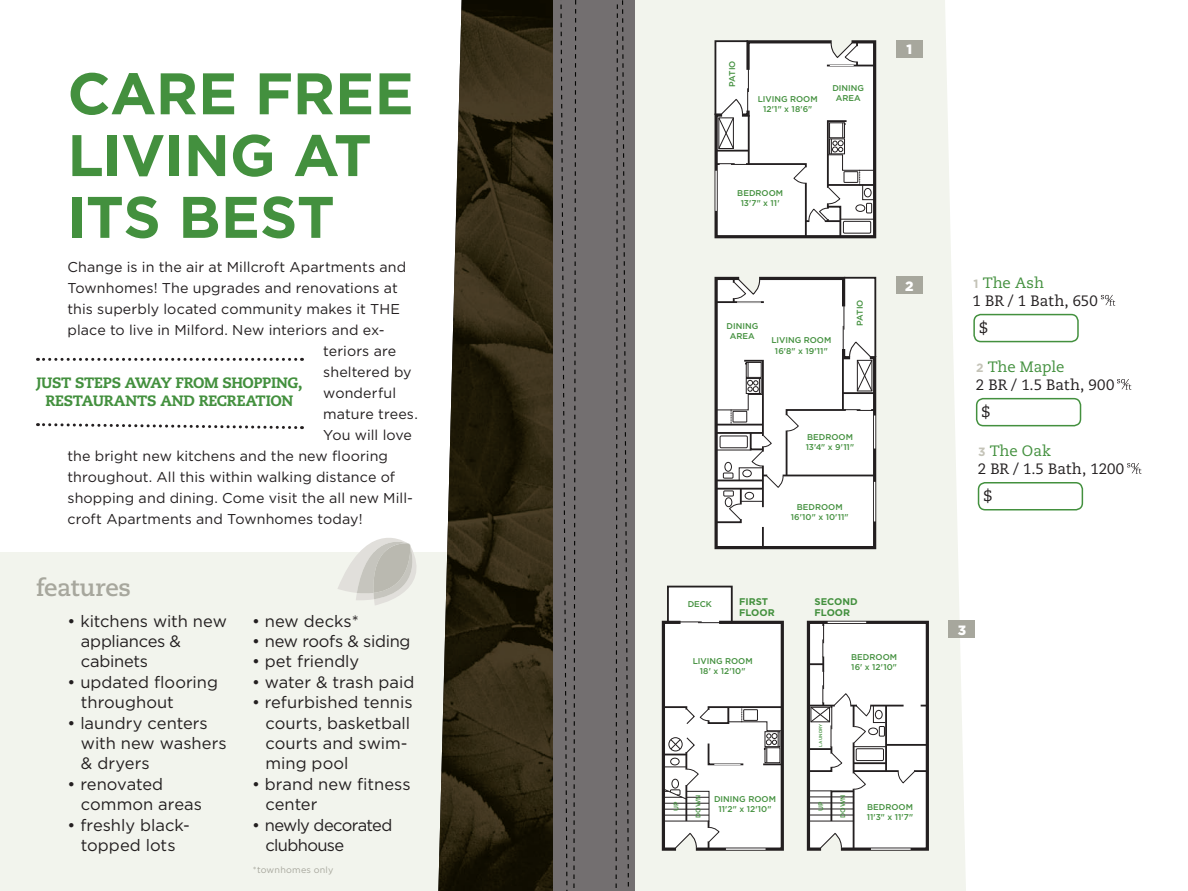
<style>
.page{position:relative;width:1188px;height:891px;background:#fff}
.page>*{position:absolute;margin:0;border:0;box-sizing:border-box;transform-origin:0 0}
.t1{font:700 58.5px/61.8px "Gotham";letter-spacing:-.01em;color:#43903e}
.t2{font:700 24px "Caecilia LT Std";letter-spacing:-.01em;color:#a7a79d}
.t3{font:16.5px/20.4px "Gotham";color:#231f20}
.t4{font:16.5px/20.4px "Gotham";letter-spacing:-.04em;color:#231f20}
.t5{font:16.5px "Gotham";letter-spacing:-.02em;color:#231f20}
.t6{font:15px/18px "Caecilia LT Std";letter-spacing:-.005em;color:#231f20}
.t7{font:800 15px/18px "Caecilia LT Std";letter-spacing:-.025em;color:#43903e;text-align:center}
.t8{font:14.25px "Gotham";letter-spacing:.01em;color:#231f20}
.t9{font:900 13.5px "Gotham";color:#fff}
.t10{font:700 9.75px/11.6px "Gotham";color:#43903e}
.t11{font:9px "Gotham";letter-spacing:.025em;color:#a7a79d}
.t12{font:500 8.4px/10.1px "Gotham";letter-spacing:.005em;color:#43903e;text-align:center}
.t13{font:500 6.6px "Gotham";color:#43903e}
.t14{font:500 4.35px "Gotham";letter-spacing:.025em;color:#43903e}
.s1{font-family:"Gotham";font-weight:700;font-size:12px;color:#c4c3b7}
.s2{color:#43903e}
</style>
<div class="page">
<div style="left:634px;top:0;width:332px;height:891px;background:#f2f4ed"></div>
<div style="left:0;top:552px;width:511px;height:339px;background:#f2f4ed"></div>
<img style="left:438px;top:0;width:116px;height:891px">
<div style="left:594px;top:0;width:40px;height:891px;background:#736f70"></div>
<div style="left:554px;top:0;width:40px;height:891px;background:#736f70"></div>
<svg style="left:615px;top:0;width:14px;height:888px"></svg>
<svg style="left:560px;top:0;width:17px;height:891px"></svg>
<svg style="left:338px;top:538px;width:79px;height:67px"></svg>
<svg style="left:713px;top:39px;width:165px;height:201px"></svg>
<svg style="left:805px;top:619px;width:126px;height:233px"></svg>
<div style="left:667px;top:586px;width:66px;height:37px;border:2px solid #231f20"></div>
<svg style="left:660px;top:587px;width:126px;height:265px"></svg>
<svg style="left:713px;top:275px;width:165px;height:276px"></svg>
<hr style="left:762px;top:527px;width:2px;height:21px;background:#231f20">
<svg style="left:714px;top:275px;width:163px;height:249px"></svg>
<svg style="left:38px;top:358px;width:265px;height:3px"></svg>
<svg style="left:38px;top:423px;width:265px;height:7px"></svg>
<svg style="left:1101px;top:295px;width:14px;height:11px"></svg>
<div style="left:973px;top:314px;width:106px;height:28px;border:2px solid #43903e;border-radius:7px"></div>
<svg style="left:1117px;top:379px;width:14px;height:11px"></svg>
<div style="left:976px;top:398px;width:105px;height:28px;border:2px solid #43903e;border-radius:7px"></div>
<svg style="left:1127px;top:463px;width:14px;height:11px"></svg>
<div style="left:978px;top:482px;width:105px;height:29px;border:2px solid #43903e;border-radius:7px"></div>
<div style="left:896px;top:40px;width:27px;height:17px;background:#a7a79d"></div>
<div style="left:896px;top:277px;width:27px;height:17px;background:#a7a79d"></div>
<div style="left:948px;top:621px;width:27px;height:17px;background:#a7a79d"></div>
<h1 class="t1" style="left:68px;top:62px;width:348px">CARE FREE<br>LIVING AT<br>ITS BEST</h1>
<p class="t8" style="left:68px;top:259px;width:340px">Change is in the air at Millcroft Apartments and</p>
<p class="t8" style="left:68px;top:280px;width:332px">Townhomes! The upgrades and renovations at</p>
<p class="t8" style="left:68px;top:301px;width:334px">this superbly located community makes it THE</p>
<p class="t8" style="left:68px;top:322px;width:319px">place to live in Milford. New interiors and ex-</p>
<p class="t8" style="left:323px;top:343px;width:75px">teriors are</p>
<p class="t8" style="left:323px;top:364px;width:90px">sheltered by</p>
<p class="t8" style="left:323px;top:385px;width:74px">wonderful</p>
<p class="t8" style="left:323px;top:406px;width:96px">mature trees.</p>
<p class="t8" style="left:323px;top:427px;width:90px">You will love</p>
<p class="t8" style="left:68px;top:448px;width:322px">the bright new kitchens and the new flooring</p>
<p class="t8" style="left:68px;top:469px;width:329px">throughout. All this within walking distance of</p>
<p class="t8" style="left:68px;top:490px;width:347px">shopping and dining. Come visit the all new Mill-</p>
<p class="t8" style="left:68px;top:511px;width:297px">croft Apartments and Townhomes today!</p>
<p class="t7" style="left:36px;top:374px;width:268px">JUST STEPS AWAY FROM SHOPPING,<br>RESTAURANTS AND RECREATION</p>
<h2 class="t2" style="left:36px;top:573px;width:97px">features</h2>
<p class="t3" style="left:81px;top:611px;width:147px;text-indent:-13px">• kitchens with new appliances &amp; cabinets</p>
<p class="t3" style="left:81px;top:672px;width:139px;text-indent:-13px">• updated flooring throughout</p>
<p class="t3" style="left:81px;top:713px;width:147px;text-indent:-13px">• laundry centers with new washers &amp; dryers</p>
<p class="t3" style="left:81px;top:774px;width:123px;text-indent:-13px">• renovated common areas</p>
<p class="t3" style="left:68px;top:814px;width:124px;text-align:center">• freshly black&shy;topped lots</p>
<p class="t3" style="left:252px;top:610px;width:108px">• new decks*</p>
<p class="t5" style="left:252px;top:631px;width:160px">• new roofs &amp; siding</p>
<p class="t3" style="left:252px;top:651px;width:109px">• pet friendly</p>
<p class="t3" style="left:252px;top:672px;width:164px">• water &amp; trash paid</p>
<p class="t3" style="left:266px;top:692px;width:149px;text-indent:-13px">• refurbished tennis courts, basketball courts and swim&shy;ming pool</p>
<p class="t3" style="left:266px;top:774px;width:147px;text-indent:-13px">• brand new fitness center</p>
<p class="t4" style="left:266px;top:814px;width:128px;text-indent:-13px">• newly decorated clubhouse</p>
<p class="t11" style="left:253px;top:864px;width:82px">*townhomes only</p>
<p class="t12" style="left:727px;top:87px;width:28px;rotate:-90deg">PATIO</p>
<p class="t12" style="left:758px;top:94px;width:61px">LIVING ROOM<br>12'1" x 18'6"</p>
<p class="t12" style="left:832px;top:83px;width:33px">DINING<br>AREA</p>
<p class="t12" style="left:737px;top:188px;width:47px">BEDROOM<br>13'7" x 11'</p>
<p class="t12" style="left:726px;top:321px;width:33px">DINING</p>
<p class="t12" style="left:855px;top:326px;width:28px;rotate:-90deg">PATIO</p>
<p class="t12" style="left:730px;top:331px;width:27px">AREA</p>
<p class="t12" style="left:771px;top:335px;width:61px">LIVING ROOM<br>16'8" x 19'11"</p>
<p class="t9" style="left:906px;top:41px;width:7px">1</p>
<p class="t9" style="left:905px;top:278px;width:10px">2</p>
<p class="t12" style="left:806px;top:432px;width:50px;text-align:left">BEDROOM<br>13'4" x 9'11"</p>
<p class="t12" style="left:791px;top:502px;width:59px">BEDROOM<br>16'10" x 10'11"</p>
<p class="t12" style="left:688px;top:599px;width:26px">DECK</p>
<p class="t10" style="left:739px;top:595px;width:37px">FIRST<br>FLOOR</p>
<p class="t10" style="left:815px;top:595px;width:45px">SECOND<br>FLOOR</p>
<p class="t12" style="left:693px;top:655px;width:61px">LIVING ROOM<br>18' x 12'10"</p>
<p class="t14" style="left:818px;top:747px;width:24px;rotate:-90deg">LAUNDRY</p>
<p class="t12" style="left:851px;top:652px;width:47px;text-align:left">BEDROOM<br>16' x 12'10"</p>
<p class="t13" style="left:672px;top:811px;width:11px;rotate:-90deg">UP</p>
<p class="t13" style="left:694px;top:818px;width:25px;rotate:-90deg">DOWN</p>
<p class="t12" style="left:714px;top:794px;width:63px">DINING ROOM<br>11'2" x 12'10"</p>
<p class="t13" style="left:817px;top:811px;width:11px;rotate:-90deg">UP</p>
<p class="t13" style="left:839px;top:818px;width:25px;rotate:-90deg">DOWN</p>
<p class="t12" style="left:867px;top:802px;width:48px;text-align:left">BEDROOM<br>11'3" x 11'7"</p>
<p class="t6" style="left:973px;top:274px;width:127px"><span class="s1">1</span> <span class="s2">The Ash<br></span>1 BR / 1 Bath, 650</p>
<p class="t6" style="left:979px;top:319px;width:10px">$</p>
<p class="t6" style="left:976px;top:358px;width:140px"><span class="s1">2</span> <span class="s2">The Maple<br></span>2 BR / 1.5 Bath, 900</p>
<p class="t6" style="left:982px;top:403px;width:10px">$</p>
<p class="t6" style="left:978px;top:442px;width:148px"><span class="s1">3</span> <span class="s2">The Oak<br></span>2 BR / 1.5 Bath, 1200</p>
<p class="t6" style="left:984px;top:487px;width:10px">$</p>
<p class="t9" style="left:958px;top:622px;width:10px">3</p>
</div>
